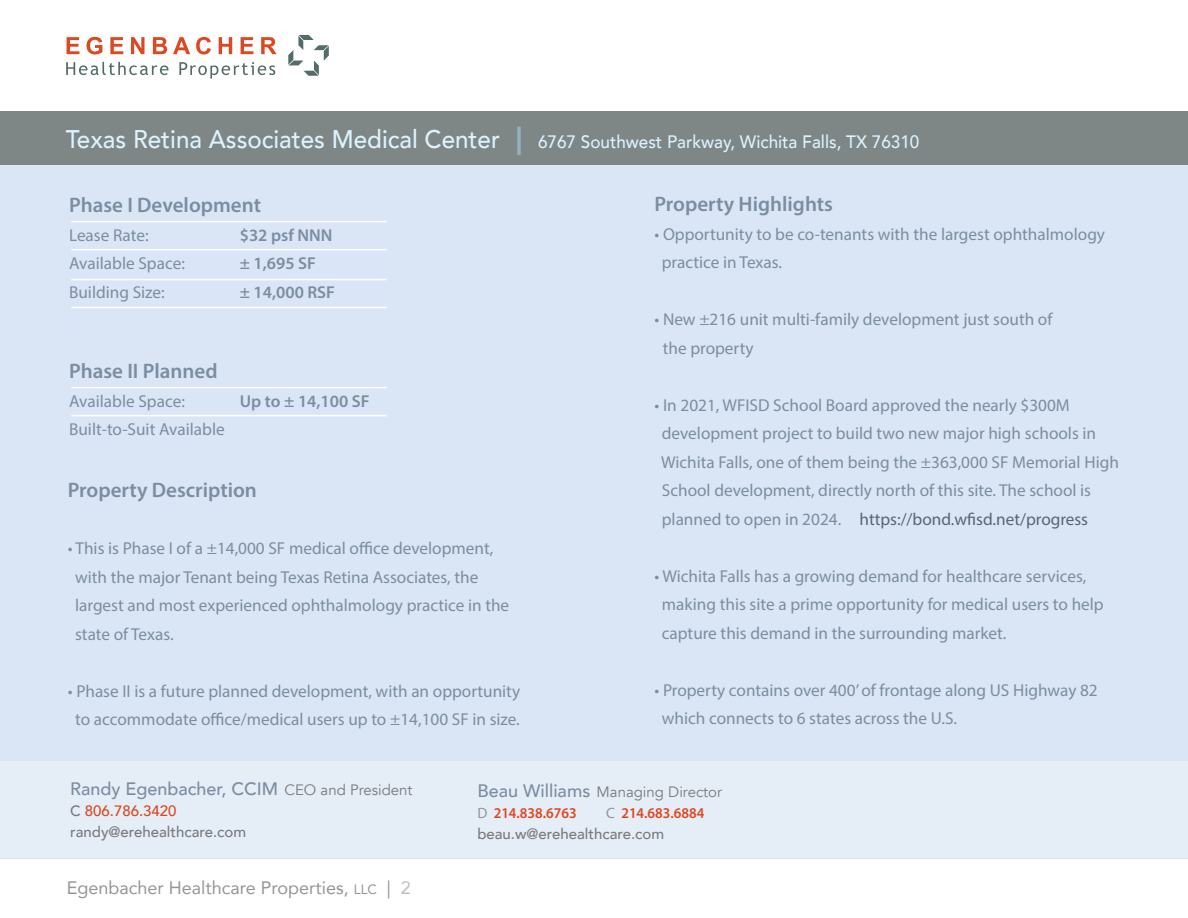
<style>
.page{position:relative;width:1188px;height:918px;background:#fff}
.page>*{position:absolute;margin:0;border:0;box-sizing:border-box;transform-origin:0 0}
.t1{font:600 21px "Myriad Pro";color:#7c8da1}
.t2{font:500 18px "Avenir";color:#dcf2fd;scale:.95 1}
.t3{font:18px "Avenir";color:#939598}
.t4{font:500 18px "Avenir";color:#7c8da1}
.t5{font:17.25px/28.5px "Myriad Pro";color:#7c8da1}
.t6{font:600 17.25px/28.5px "Myriad Pro";color:#7c8da1}
.t7{font:500 15px/21px "Avenir";color:#797a7d}
.t8{font:15px "Avenir";color:#797a7d}
.t9{font:600 15px "Myriad Pro";color:#de4820;scale:.95 1}
.s1{font-size:25.5px}
.s2{font-weight:900;font-size:28.5px;color:#94b0be}
.s3{color:#596575}
.s4{font-weight:400;font-size:15px;color:#797a7d}
.s5{color:#da471f}
.s6{font-size:13.5px}
.s7{color:#bcbec0}
.s8{font-weight:500;font-size:18px;color:#7c8da1}
.s9{font-weight:400;color:#939598}
</style>
<div class="page">
<svg style="left:66px;top:62px;width:102px;height:13px"></svg>
<svg style="left:179px;top:62px;width:96px;height:17px"></svg>
<svg style="left:67px;top:37px;width:12px;height:17px"></svg>
<svg style="left:87px;top:37px;width:15px;height:17px"></svg>
<svg style="left:110px;top:37px;width:13px;height:17px"></svg>
<svg style="left:131px;top:37px;width:13px;height:17px"></svg>
<svg style="left:153px;top:37px;width:14px;height:17px"></svg>
<svg style="left:173px;top:37px;width:17px;height:17px"></svg>
<svg style="left:196px;top:37px;width:15px;height:17px"></svg>
<svg style="left:219px;top:37px;width:13px;height:17px"></svg>
<svg style="left:241px;top:37px;width:12px;height:17px"></svg>
<svg style="left:261px;top:37px;width:15px;height:17px"></svg>
<svg style="left:288px;top:35px;width:41px;height:41px"></svg>
<div style="left:0;top:111px;width:1188px;height:54px;background:#7e8686"></div>
<div style="left:0;top:165px;width:1188px;height:694px;background:#dae6f5"></div>
<hr style="left:71px;top:221px;width:316px;height:1px;background:#fff">
<hr style="left:71px;top:387px;width:316px;height:1px;background:#fff">
<hr style="left:71px;top:249px;width:316px;height:1px;background:#fff">
<hr style="left:71px;top:415px;width:316px;height:1px;background:#fff">
<hr style="left:71px;top:279px;width:316px;height:1px;background:#fff">
<hr style="left:71px;top:307px;width:316px;height:1px;background:#fff">
<div style="left:0;top:761px;width:1188px;height:97px;background:#e5edf7"></div>
<p class="t2" style="left:66px;top:126px;width:900px"><span class="s1">Texas Retina Associates Medical Center</span> <span class="s2">|</span> 6767 Southwest Parkway, Wichita Falls, TX 76310</p>
<p class="t1" style="left:69px;top:192px;width:193px">Phase I Development</p>
<p class="t5" style="left:69px;top:221px;width:117px">Lease Rate:<br>Available Space:<br>Building Size:</p>
<p class="t6" style="left:240px;top:220px;width:97px">$32 psf NNN ± 1,695 SF<br>± 14,000 RSF</p>
<p class="t1" style="left:69px;top:358px;width:150px">Phase II Planned</p>
<p class="t5" style="left:69px;top:386px;width:157px">Available Space:<br>Built-to-Suit Available</p>
<p class="t6" style="left:240px;top:386px;width:131px">Up to ± 14,100 SF</p>
<p class="t1" style="left:68px;top:477px;width:191px">Property Description</p>
<p class="t5" style="left:75px;top:534px;width:436px;text-indent:-7px">• This is Phase I of a ±14,000 SF medical office development, with the major Tenant being Texas Retina Associates, the largest and most experienced ophthalmology practice in the state of Texas.</p>
<p class="t5" style="left:68px;top:676px;width:454px;text-align:center">• Phase II is a future planned development, with an opportunity to accommodate office/medical users up to ±14,100 SF in size.</p>
<p class="t1" style="left:654px;top:191px;width:180px">Property Highlights</p>
<p class="t5" style="left:662px;top:219px;width:445px;text-indent:-7px">• Opportunity to be co-tenants with the largest ophthalmology practice in Texas.</p>
<p class="t5" style="left:663px;top:305px;width:391px;text-indent:-8px">• New ±216 unit multi-family development just south of the property</p>
<p class="t5" style="left:661px;top:390px;width:459px;text-indent:-7px">• In 2021, WFISD School Board approved the nearly $300M development project to build two new major high schools in Wichita Falls, one of them being the ±363,000 SF Memorial High School development, directly north of this site. The school is planned to open in 2024. <span class="s3">https://bond.wfisd.net/progress</span></p>
<p class="t5" style="left:662px;top:561px;width:443px;text-indent:-7px">• Wichita Falls has a growing demand for healthcare services, making this site a prime opportunity for medical users to help capture this demand in the surrounding market.</p>
<p class="t5" style="left:662px;top:675px;width:438px;text-indent:-7px">• Property contains over 400’ of frontage along US Highway 82 which connects to 6 states across the U.S.</p>
<p class="t4" style="left:70px;top:773px;width:344px">Randy Egenbacher, CCIM <span class="s4">CEO and President</span></p>
<p class="t7" style="left:70px;top:799px;width:177px">C <span class="s5">806.786.3420 </span>randy@erehealthcare.com</p>
<p class="t3" style="left:67px;top:874px;width:346px">Egenbacher Healthcare Properties, <span class="s6">LLC</span> | <span class="s7">2</span></p>
<p class="t8" style="left:477px;top:783px;width:246px"><span class="s8">Beau Williams</span> Managing Director</p>
<p class="t9" style="left:477px;top:803px;width:106px"><span class="s9">D</span> 214.838.6763</p>
<p class="t9" style="left:606px;top:803px;width:105px"><span class="s9">C</span> 214.683.6884</p>
<p class="t7" style="left:477px;top:822px;width:188px">beau.w@erehealthcare.com</p>
</div>
